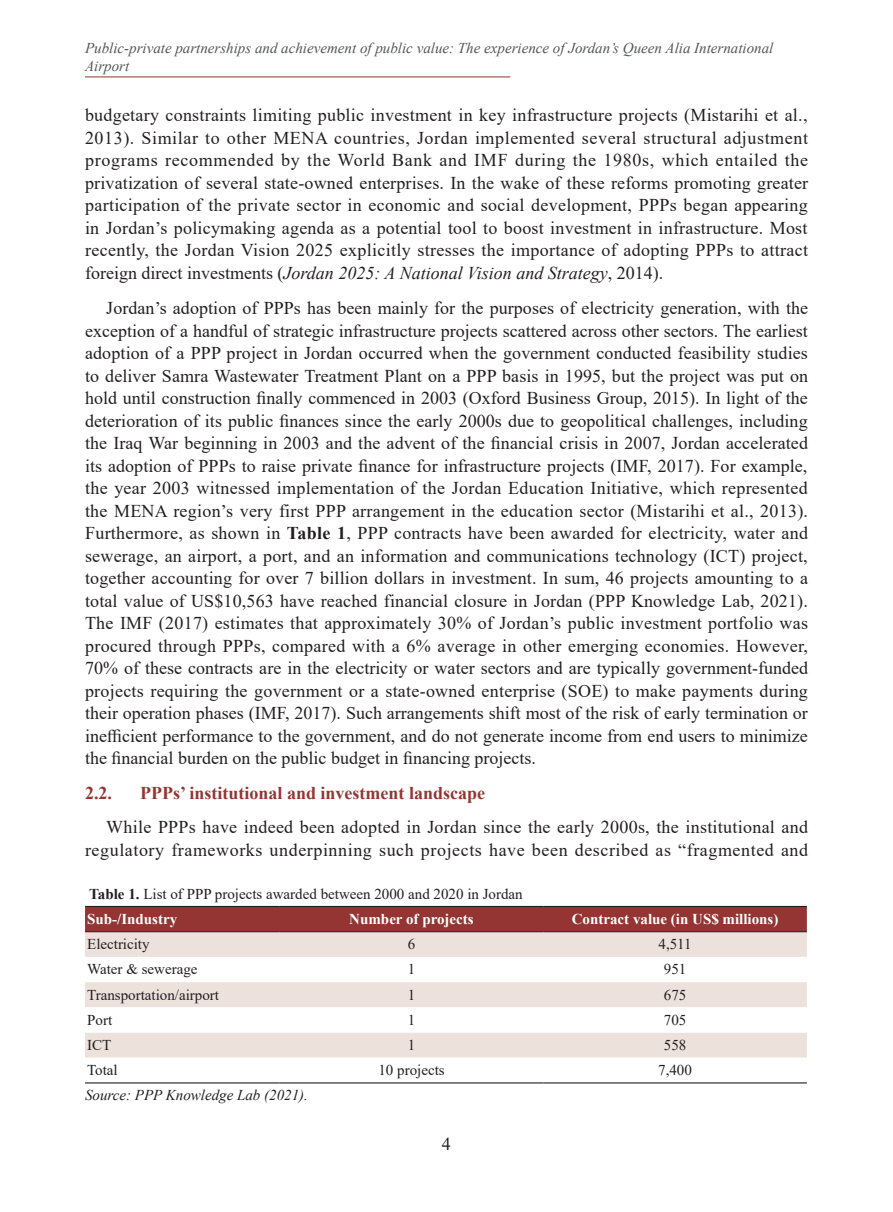
<style>
.page{position:relative;width:893px;height:1212px;background:#fff}
.page>*{position:absolute;margin:0;border:0;box-sizing:border-box;transform-origin:0 0}
.Paragraph{font:18px/22.5px "Times New Roman";letter-spacing:.02em;color:#231f20;text-align:justify}
.t1{font:700 18px "Times New Roman";color:#943533}
.t2{font:italic 15px/18px "Times New Roman";color:#545555}
.BodyText1{font:15px "Times New Roman";color:#231f20}
.Table_List{font:15px "Times New Roman";color:#231f20}
.BodyText1-2{font:700 15px "Times New Roman";color:#fff}
.table_figure_footnot{font:italic 15px "Times New Roman";color:#231f20}
.s1{font-style:italic}
.s2{font-weight:700}
</style>
<div class="page">
<hr style="left:85px;top:77px;width:425px;height:1px;background:#943533">
<div style="left:85px;top:907px;width:722px;height:24px;background:#943533"></div>
<div style="left:85px;top:932px;width:722px;height:25px;background:#ede1dc"></div>
<svg style="left:85px;top:982px;width:722px;height:76px;fill:#ede1dc"></svg>
<hr style="left:85px;top:906px;width:195px;height:1px;background:#231f20">
<hr style="left:280px;top:906px;width:263px;height:1px;background:#231f20">
<hr style="left:543px;top:906px;width:264px;height:1px;background:#231f20">
<hr style="left:85px;top:1082px;width:195px;height:1px;background:#231f20">
<hr style="left:280px;top:1082px;width:263px;height:1px;background:#231f20">
<hr style="left:543px;top:1082px;width:264px;height:1px;background:#231f20">
<hr style="left:85px;top:931px;width:195px;height:1px;background:#231f20">
<hr style="left:280px;top:931px;width:263px;height:1px;background:#231f20">
<hr style="left:543px;top:931px;width:264px;height:1px;background:#231f20">
<p class="t2" style="left:85px;top:38px;width:690px">Public-private partnerships and achievement of public value: The experience of Jordan’s Queen Alia International<br>Airport</p>
<p class="Paragraph" style="left:85px;top:103px;width:725px">budgetary constraints limiting public investment in key infrastructure projects (Mistarihi et al., 2013). Similar to other MENA countries, Jordan implemented several structural adjustment programs recommended by the World Bank and IMF during the 1980s, which entailed the privatization of several state-owned enterprises. In the wake of these reforms promoting greater participation of the private sector in economic and social development, PPPs began appearing in Jordan’s policymaking agenda as a potential tool to boost investment in infrastructure. Most recently, the Jordan Vision 2025 explicitly stresses the importance of adopting PPPs to attract foreign direct investments (<span class="s1">Jordan 2025: A National Vision and Strategy</span>, 2014).</p>
<p class="Paragraph" style="left:85px;top:296px;width:725px;text-indent:21px">Jordan’s adoption of PPPs has been mainly for the purposes of electricity generation, with the exception of a handful of strategic infrastructure projects scattered across other sectors. The earliest adoption of a PPP project in Jordan occurred when the government conducted feasibility studies to deliver Samra Wastewater Treatment Plant on a PPP basis in 1995, but the project was put on hold until construction finally commenced in 2003 (Oxford Business Group, 2015). In light of the deterioration of its public finances since the early 2000s due to geopolitical challenges, including the Iraq War beginning in 2003 and the advent of the financial crisis in 2007, Jordan accelerated its adoption of PPPs to raise private finance for infrastructure projects (IMF, 2017). For example, the year 2003 witnessed implementation of the Jordan Education Initiative, which represented the MENA region’s very first PPP arrangement in the education sector (Mistarihi et al., 2013).<br>Furthermore, as shown in <span class="s2">Table 1</span>, PPP contracts have been awarded for electricity, water and sewerage, an airport, a port, and an information and communications technology (ICT) project, together accounting for over 7 billion dollars in investment. In sum, 46 projects amounting to a total value of US$10,563 have reached financial closure in Jordan (PPP Knowledge Lab, 2021).<br>The IMF (2017) estimates that approximately 30% of Jordan’s public investment portfolio was procured through PPPs, compared with a 6% average in other emerging economies. However, 70% of these contracts are in the electricity or water sectors and are typically government-funded projects requiring the government or a state-owned enterprise (SOE) to make payments during their operation phases (IMF, 2017). Such arrangements shift most of the risk of early termination or inefficient performance to the government, and do not generate income from end users to minimize the financial burden on the public budget in financing projects.</p>
<p class="t1" style="left:85px;top:780px;width:28px">2.2.</p>
<p class="t1" style="left:140px;top:780px;width:346px">PPPs’ institutional and investment landscape</p>
<p class="Paragraph" style="left:85px;top:815px;width:725px;text-align:right">While PPPs have indeed been adopted in Jordan since the early 2000s, the institutional and regulatory frameworks underpinning such projects have been described as “fragmented and</p>
<p class="Table_List" style="left:89px;top:883px;width:435px"><span class="s2">Table 1.</span> List of PPP projects awarded between 2000 and 2020 in Jordan</p>
<p class="BodyText1-2" style="left:87px;top:908px;width:92px">Sub-/Industry</p>
<p class="BodyText1-2" style="left:349px;top:908px;width:126px">Number of projects</p>
<p class="BodyText1-2" style="left:572px;top:908px;width:208px">Contract value (in US$ millions)</p>
<p class="BodyText1" style="left:87px;top:934px;width:64px">Electricity</p>
<p class="BodyText1" style="left:408px;top:934px;width:9px">6</p>
<p class="BodyText1" style="left:658px;top:934px;width:35px">4,511</p>
<p class="BodyText1" style="left:87px;top:959px;width:112px">Water &amp; sewerage</p>
<p class="BodyText1" style="left:408px;top:959px;width:9px">1</p>
<p class="BodyText1" style="left:664px;top:959px;width:24px">951</p>
<p class="BodyText1" style="left:87px;top:984px;width:133px">Transportation/airport</p>
<p class="BodyText1" style="left:408px;top:984px;width:9px">1</p>
<p class="BodyText1" style="left:664px;top:984px;width:24px">675</p>
<p class="BodyText1" style="left:87px;top:1009px;width:27px">Port</p>
<p class="BodyText1" style="left:408px;top:1009px;width:9px">1</p>
<p class="BodyText1" style="left:664px;top:1009px;width:24px">705</p>
<p class="BodyText1" style="left:87px;top:1034px;width:26px">ICT</p>
<p class="BodyText1" style="left:408px;top:1034px;width:9px">1</p>
<p class="BodyText1" style="left:664px;top:1034px;width:24px">558</p>
<p class="BodyText1" style="left:87px;top:1060px;width:32px">Total</p>
<p class="BodyText1" style="left:378px;top:1060px;width:68px">10 projects</p>
<p class="BodyText1" style="left:658px;top:1060px;width:35px">7,400</p>
<p class="table_figure_footnot" style="left:85px;top:1085px;width:224px">Source: PPP Knowledge Lab (2021).</p>
<p class="Paragraph" style="left:442px;top:1132px;width:10px">4</p>
</div>
